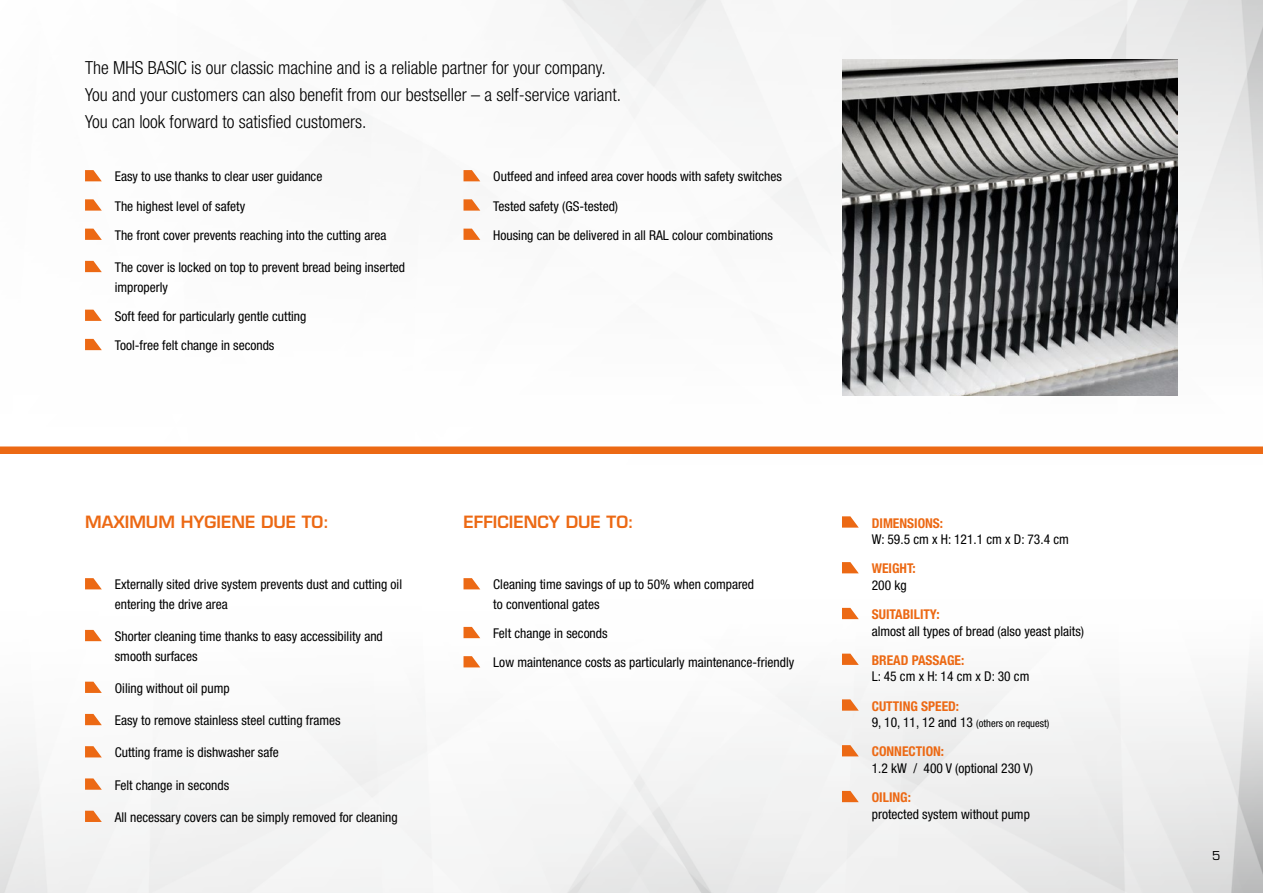
<style>
.page{position:relative;width:1263px;height:893px;background:#fff}
.page>*{position:absolute;margin:0;border:0;box-sizing:border-box;transform-origin:0 0}
.t1{font:300 condensed 18px/27px "Helvetica Neue";color:#000}
.t2{font:600 16.5px "Eurostile";color:#ec6914}
.t3{font:condensed 13.5px/29.2px "Helvetica Neue";color:#000}
.t4{font:700 condensed 13.5px "Helvetica Neue";color:#ec6914}
.t5{font:12px "Eurostile";color:#000}
.t6{font:condensed 10.5px "Helvetica Neue";color:#000}
.s1{font-size:13.5px}
</style>
<div class="page">
<img style="left:1px;top:0;width:1262px;height:893px">
<img style="left:0;top:0;width:1px;height:893px">
<div style="left:0;top:446px;width:1263px;height:8px;background:#ec6914"></div>
<img style="left:842px;top:60px;width:336px;height:335px">
<svg style="left:85px;top:170px;width:17px;height:11px"></svg>
<svg style="left:85px;top:199px;width:17px;height:12px"></svg>
<svg style="left:85px;top:229px;width:17px;height:11px"></svg>
<svg style="left:85px;top:261px;width:17px;height:11px"></svg>
<svg style="left:85px;top:310px;width:17px;height:11px"></svg>
<svg style="left:85px;top:339px;width:17px;height:11px"></svg>
<svg style="left:85px;top:578px;width:17px;height:11px"></svg>
<svg style="left:85px;top:630px;width:17px;height:11px"></svg>
<svg style="left:85px;top:682px;width:17px;height:11px"></svg>
<svg style="left:85px;top:714px;width:17px;height:11px"></svg>
<svg style="left:85px;top:746px;width:17px;height:11px"></svg>
<svg style="left:85px;top:778px;width:17px;height:12px"></svg>
<svg style="left:85px;top:811px;width:17px;height:11px"></svg>
<svg style="left:463px;top:578px;width:17px;height:11px"></svg>
<svg style="left:463px;top:627px;width:17px;height:11px"></svg>
<svg style="left:463px;top:656px;width:17px;height:11px"></svg>
<svg style="left:463px;top:170px;width:17px;height:11px"></svg>
<svg style="left:463px;top:199px;width:17px;height:12px"></svg>
<svg style="left:463px;top:229px;width:17px;height:11px"></svg>
<svg style="left:842px;top:516px;width:17px;height:12px"></svg>
<svg style="left:842px;top:562px;width:17px;height:11px"></svg>
<svg style="left:842px;top:608px;width:17px;height:11px"></svg>
<svg style="left:842px;top:654px;width:17px;height:11px"></svg>
<svg style="left:842px;top:699px;width:17px;height:12px"></svg>
<svg style="left:842px;top:745px;width:17px;height:11px"></svg>
<svg style="left:842px;top:791px;width:17px;height:11px"></svg>
<h1 class="t1" style="left:85px;top:54px;width:537px">The MHS BASIC is our classic machine and is a reliable partner for your company.<br>You and your customers can also benefit from our bestseller – a self-service variant.<br>You can look forward to satisfied customers.</h1>
<p class="t3" style="left:115px;top:162px;width:273px">Easy to use thanks to clear user guidance<br>The highest level of safety<br>The front cover prevents reaching into the cutting area</p>
<p class="t3" style="left:115px;top:258px;width:292px;line-height:19.5px">The cover is locked on top to prevent bread being inserted improperly</p>
<p class="t3" style="left:115px;top:301px;width:193px">Soft feed for particularly gentle cutting<br>Tool-free felt change in seconds</p>
<p class="t3" style="left:493px;top:162px;width:290px">Outfeed and infeed area cover hoods with safety switches<br>Tested safety (GS-tested)<br>Housing can be delivered in all RAL colour combinations</p>
<p class="t2" style="left:85px;top:511px;width:246px">MAXIMUM HYGIENE DUE TO:</p>
<p class="t3" style="left:115px;top:575px;width:289px;line-height:19.5px">Externally sited drive system prevents dust and cutting oil entering the drive area</p>
<p class="t3" style="left:115px;top:627px;width:270px;line-height:19.5px">Shorter cleaning time thanks to easy accessibility and smooth surfaces</p>
<p class="t3" style="left:115px;top:673px;width:116px">Oiling without oil pump</p>
<p class="t3" style="left:115px;top:706px;width:227px">Easy to remove stainless steel cutting frames</p>
<p class="t3" style="left:115px;top:738px;width:166px">Cutting frame is dishwasher safe</p>
<p class="t3" style="left:115px;top:770px;width:116px">Felt change in seconds</p>
<p class="t3" style="left:115px;top:802px;width:284px">All necessary covers can be simply removed for cleaning</p>
<p class="t2" style="left:463px;top:511px;width:172px">EFFICIENCY DUE TO:</p>
<p class="t3" style="left:493px;top:575px;width:262px;line-height:19.5px">Cleaning time savings of up to 50% when compared to conventional gates</p>
<p class="t3" style="left:493px;top:619px;width:302px">Felt change in seconds<br>Low maintenance costs as particularly maintenance-friendly</p>
<p class="t4" style="left:872px;top:515px;width:73px">DIMENSIONS:</p>
<p class="t3" style="left:872px;top:525px;width:199px">W: 59.5 cm x H: 121.1 cm x D: 73.4 cm</p>
<p class="t4" style="left:872px;top:560px;width:45px">WEIGHT:</p>
<p class="t3" style="left:872px;top:570px;width:36px">200 kg</p>
<p class="t4" style="left:872px;top:606px;width:69px">SUITABILITY:</p>
<p class="t3" style="left:872px;top:616px;width:214px">almost all types of bread (also yeast plaits)</p>
<p class="t4" style="left:872px;top:652px;width:94px">BREAD PASSAGE:</p>
<p class="t3" style="left:872px;top:662px;width:159px">L: 45 cm x H: 14 cm x D: 30 cm</p>
<p class="t4" style="left:872px;top:698px;width:89px">CUTTING SPEED:</p>
<p class="t6" style="left:872px;top:717px;width:179px"><span class="s1">9, 10, 11, 12 and 13</span> (others on request)</p>
<p class="t4" style="left:872px;top:743px;width:74px">CONNECTION:</p>
<p class="t3" style="left:872px;top:753px;width:163px">1.2 kW / 400 V (optional 230 V)</p>
<p class="t4" style="left:872px;top:789px;width:41px">OILING:</p>
<p class="t3" style="left:872px;top:799px;width:160px">protected system without pump</p>
<p class="t5" style="left:1212px;top:848px;width:10px">5</p>
</div>
